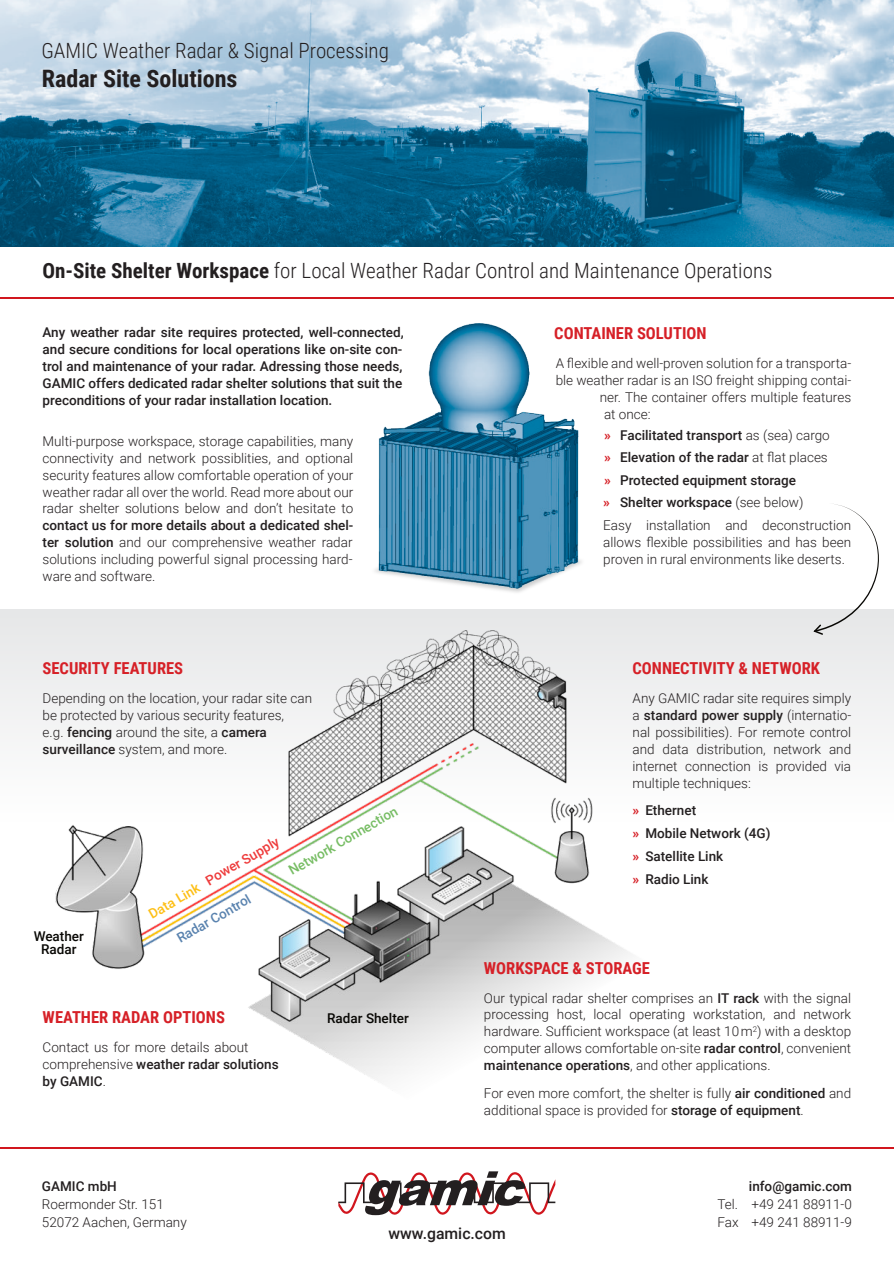
<style>
.page{position:relative;width:894px;height:1263px;background:#fff}
.page>*{position:absolute;margin:0;border:0;box-sizing:border-box;transform-origin:0 0}
.t1{font:700 24px "Roboto Condensed";color:#231f20}
.t2{font:300 21px "Roboto Condensed";color:#231f20}
.t3{font:700 16.5px "Roboto Condensed";color:#d62027}
.t4{font:500 15.75px "Roboto";color:#231f20}
.t5{font:300 13.5px/17px "Roboto";color:#231f20}
.t6{font:500 13.5px/17px "Roboto";color:#231f20}
.t7{font:500 13.5px/13.5px "Roboto";color:#080704;text-align:center}
.t8{font:500 13.5px "Roboto";color:#77bd64}
.t9{font:500 13.5px "Roboto";color:#5a83af}
.t10{font:500 13.5px "Roboto";color:#ee3b3b}
.t11{font:500 13.5px "Roboto";color:#fdbf15}
.s1{font-weight:700}
.s2{font-weight:500}
.s3{font-weight:700;color:#d62027}
.s4{font-weight:300}
</style>
<div class="page">
<svg style="left:338px;top:1171px;width:217px;height:44px"></svg>
<hr style="left:0;top:1147px;width:893px;height:2px;background:#d1161e">
<img style="left:33px;top:620px;width:636px;height:413px">
<img style="left:292px;top:846px;width:377px;height:235px">
<img style="left:375px;top:538px;width:207px;height:55px">
<img style="left:378px;top:323px;width:200px;height:265px">
<svg style="left:811px;top:504px;width:67px;height:132px"></svg>
<img style="left:0;top:0;width:893px;height:246px">
<hr style="left:0;top:297px;width:893px;height:1px;background:#d1161e">
<h2 class="t2" style="left:41px;top:43px;width:349px">GAMIC Weather Radar &amp; Signal Processing</h2>
<h1 class="t1" style="left:42px;top:69px;width:197px">Radar Site Solutions</h1>
<h2 class="t2" style="left:43px;top:262px;width:731px"><span class="s1">On-Site Shelter Workspace</span> for Local Weather Radar Control and Maintenance Operations</h2>
<p class="t6" style="left:43px;top:325px;width:362px;text-align:justify">Any weather radar site requires protected, well-connected, and secure conditions for local operations like on-site con‐ trol and maintenance of your radar. Adressing those needs, GAMIC offers dedicated radar shelter solutions that suit the preconditions of your radar installation location.</p>
<p class="t5" style="left:43px;top:434px;width:312px;text-align:justify">Multi-purpose workspace, storage capabilities, many connectivity and network possiblities, and optional security features allow comfortable operation of your weather radar all over the world. Read more about our radar shelter solutions below and don’t hesitate to</p>
<p class="t5" style="left:43px;top:519px;width:312px;text-align:justify"><span class="s2">contact us for more details about a dedicated shel‐ ter solution</span> and our comprehensive weather radar solutions including powerful signal processing hard‐ ware and software.</p>
<p class="t3" style="left:43px;top:662px;width:142px">SECURITY FEATURES</p>
<p class="t5" style="left:43px;top:691px;width:271px">Depending on the location, your radar site can be protected by various security features,<br>e.g. <span class="s2">fencing</span> around the site, a <span class="s2">camera surveillance</span> system, and more.</p>
<p class="t7" style="left:34px;top:930px;width:52px">Weather<br>Radar</p>
<p class="t8" style="left:287px;top:867px;width:125px;rotate:-30deg">Network Connection</p>
<p class="t10" style="left:204px;top:877px;width:84px;rotate:-30deg">Power Supply</p>
<p class="t11" style="left:147px;top:910px;width:58px;rotate:-30deg">Data Link</p>
<p class="t9" style="left:175px;top:934px;width:84px;rotate:-30deg">Radar Control</p>
<p class="t3" style="left:43px;top:1010px;width:184px">WEATHER RADAR OPTIONS</p>
<p class="t5" style="left:43px;top:1040px;width:237px">Contact us for more details about comprehensive <span class="s2">weather radar solutions by GAMIC</span>.</p>
<p class="t7" style="left:327px;top:1013px;width:83px">Radar Shelter</p>
<p class="t3" style="left:554px;top:327px;width:154px">CONTAINER SOLUTION</p>
<p class="t5" style="left:555px;top:356px;width:297px">A flexible and well-proven solution for a transporta‐</p>
<p class="t5" style="left:555px;top:373px;width:297px">ble weather radar is an ISO freight shipping contai‐</p>
<p class="t5" style="left:599px;top:390px;width:253px">ner. The container offers multiple features</p>
<p class="t5" style="left:603px;top:407px;width:48px">at once:</p>
<p class="t6" style="left:603px;top:425px;width:249px;line-height:22.6px"><span class="s3">»</span> Facilitated transport <span class="s4">as (sea) cargo<br></span><span class="s3">»</span> Elevation of the radar <span class="s4">at flat places<br></span><span class="s3">»</span> Protected equipment storage<br><span class="s3">»</span> Shelter workspace <span class="s4">(see below)<br>Easy installation and deconstruction</span></p>
<p class="t5" style="left:603px;top:535px;width:249px">allows flexible possibilities and has been proven in rural environments like deserts.</p>
<p class="t3" style="left:632px;top:662px;width:189px">CONNECTIVITY &amp; NETWORK</p>
<p class="t5" style="left:632px;top:691px;width:220px;text-align:justify">Any GAMIC radar site requires simply a <span class="s2">standard power supply</span> (internatio‐ nal possibilities). For remote control and data distribution, network and internet connection is provided via multiple techniques:</p>
<p class="t6" style="left:632px;top:800px;width:139px;line-height:23px"><span class="s3">»</span> Ethernet<br><span class="s3">»</span> Mobile Network (4G) <span class="s3">»</span> Satellite Link<br><span class="s3">»</span> Radio Link</p>
<p class="t3" style="left:483px;top:961px;width:167px">WORKSPACE &amp; STORAGE</p>
<p class="t5" style="left:483px;top:991px;width:368px;text-align:justify">Our typical radar shelter comprises an <span class="s2">IT rack</span> with the signal processing host, local operating workstation, and network hardware. Sufficient workspace (at least 10m<sup>2</sup>) with a desktop computer allows comfortable on-site <span class="s2">radar control</span>, convenient <span class="s2">maintenance operations</span>, and other applications.</p>
<p class="t5" style="left:483px;top:1086px;width:368px">For even more comfort, the shelter is fully <span class="s2">air conditioned</span> and additional space is provided for <span class="s2">storage of equipment</span>.</p>
<p class="t6" style="left:42px;top:1179px;width:76px">GAMIC mbH</p>
<p class="t5" style="left:42px;top:1197px;width:146px;line-height:18px">Roermonder Str. 151<br>52072 Aachen, Germany</p>
<p class="t4" style="left:388px;top:1227px;width:119px">www.gamic.com</p>
<p class="t6" style="left:748px;top:1179px;width:104px">info@gamic.com</p>
<p class="t5" style="left:717px;top:1197px;width:136px;line-height:18px">Tel. +49 241 88911-0<br>Fax +49 241 88911-9</p>
</div>
